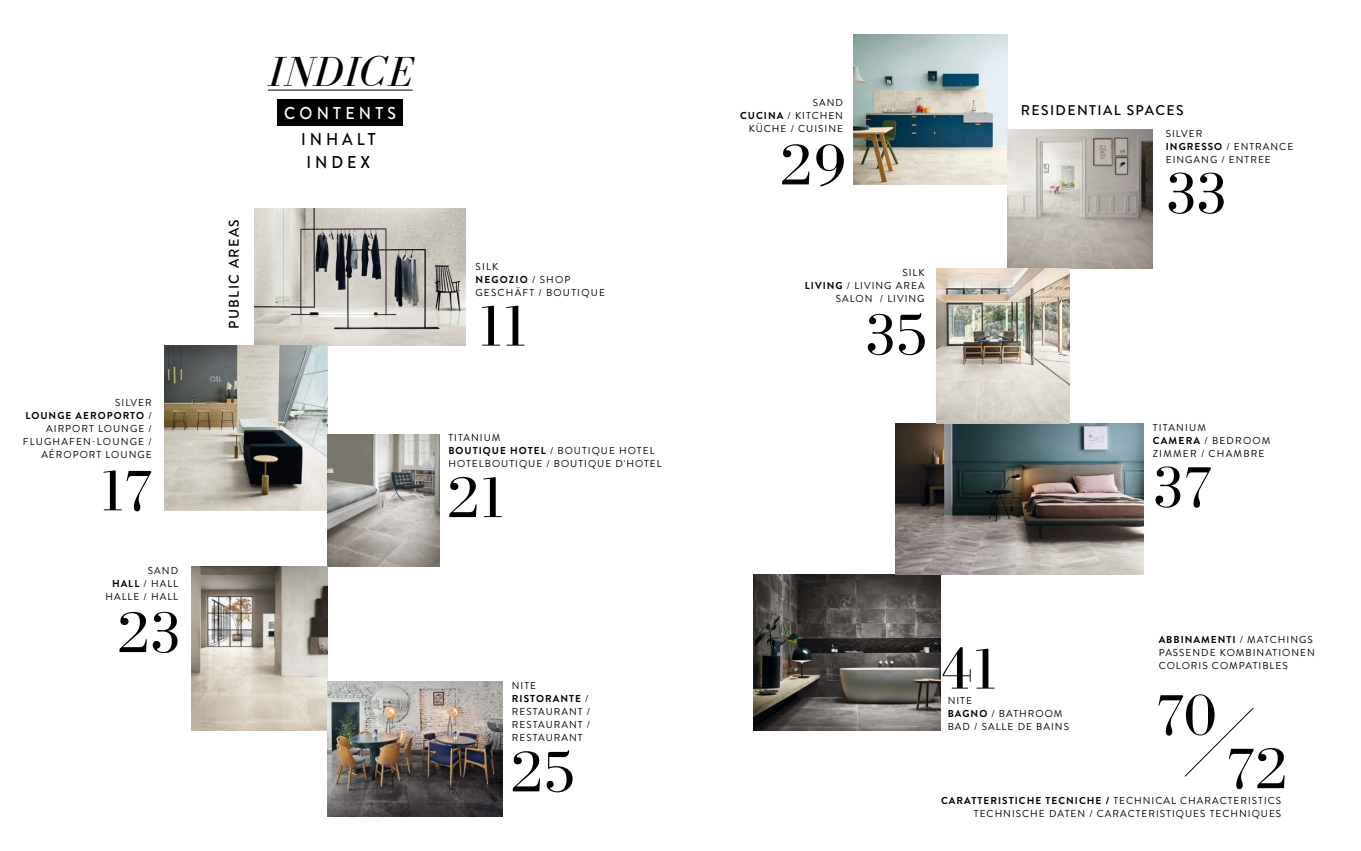
<style>
.page{position:relative;width:1361px;height:851px;background:#fff}
.page>*{position:absolute;margin:0;border:0;box-sizing:border-box;transform-origin:0 0}
.t1{font:60px "Bodoni FLF";letter-spacing:-.035em;color:#000}
.t2{font:italic 43.2px "Bodoni FLF";color:#000}
.t3{font:500 17px/23.2px "Brandon Grotesque";letter-spacing:.25em;color:#000;text-align:center;scale:.94 1}
.t4{font:500 17px "Brandon Grotesque";letter-spacing:.27em;color:#fff;scale:.94 1}
.t5{font:500 14px "Brandon Grotesque";letter-spacing:.1em;color:#000}
.t6{font:10px/13px "Brandon Grotesque";letter-spacing:.1em;color:#000}
.t7{font:10px/13px "Brandon Grotesque";letter-spacing:.12em;color:#000}
.s1{font-weight:700}
</style>
<div class="page">
<svg style="left:1184px;top:707px;width:70px;height:70px"></svg>
<hr style="left:268px;top:90px;width:144px;height:1px;background:#000">
<img style="left:254px;top:209px;width:211px;height:136px">
<img style="left:853px;top:34px;width:154px;height:150px">
<img style="left:164px;top:345px;width:163px;height:165px">
<div style="left:277px;top:100px;width:126px;height:26px;background:#000"></div>
<img style="left:754px;top:574px;width:186px;height:156px">
<img style="left:327px;top:434px;width:112px;height:132px">
<img style="left:192px;top:566px;width:136px;height:164px">
<img style="left:328px;top:681px;width:174px;height:135px">
<img style="left:1007px;top:130px;width:145px;height:139px">
<img style="left:896px;top:424px;width:247px;height:150px">
<img style="left:936px;top:269px;width:133px;height:155px">
<p class="t6" style="left:23px;top:396px;width:130px;text-align:right">SILVER<br><span class="s1">LOUNGE AEROPORTO</span> /<br>AIRPORT LOUNGE /<br>FLUGHAFEN-LOUNGE /<br>AÉROPORT LOUNGE</p>
<h1 class="t1" style="left:96px;top:458px;width:60px">17</h1>
<p class="t6" style="left:105px;top:563px;width:74px;text-align:right">SAND<br><span class="s1">HALL</span> / HALL<br>HALLE / HALL</p>
<h1 class="t1" style="left:117px;top:599px;width:65px">23</h1>
<h3 class="t5" style="left:224px;top:329px;width:111px;rotate:-90deg">PUBLIC AREAS</h3>
<h2 class="t2" style="left:268px;top:48px;width:146px">INDICE</h2>
<p class="t6" style="left:740px;top:96px;width:104px;text-align:right">SAND<br><span class="s1">CUCINA</span> / KITCHEN<br>KÜCHE / CUISINE</p>
<h1 class="t1" style="left:780px;top:132px;width:67px">29</h1>
<h3 class="t5" style="left:1020px;top:100px;width:164px">RESIDENTIAL SPACES</h3>
<h3 class="t4" style="left:284px;top:101px;width:121px">CONTENTS</h3>
<h3 class="t3" style="left:301px;top:128px;width:81px">INHALT<br>INDEX</h3>
<p class="t6" style="left:1166px;top:127px;width:129px">SILVER<br><span class="s1">INGRESSO</span> / ENTRANCE<br>EINGANG / ENTREE</p>
<h1 class="t1" style="left:1164px;top:160px;width:64px">33</h1>
<p class="t7" style="left:475px;top:260px;width:131px">SILK<br><span class="s1">NEGOZIO</span> / SHOP<br>GESCHÄFT / BOUTIQUE</p>
<h1 class="t1" style="left:474px;top:293px;width:58px">11</h1>
<p class="t6" style="left:448px;top:431px;width:215px">TITANIUM<br><span class="s1">BOUTIQUE HOTEL</span> / BOUTIQUE HOTEL<br>HOTELBOUTIQUE / BOUTIQUE D'HOTEL</p>
<h1 class="t1" style="left:447px;top:464px;width:62px">21</h1>
<p class="t6" style="left:805px;top:266px;width:121px;text-align:right">SILK<br><span class="s1">LIVING</span> / LIVING AREA<br>SALON / LIVING</p>
<h1 class="t1" style="left:863px;top:302px;width:65px">35</h1>
<p class="t7" style="left:1152px;top:421px;width:119px">TITANIUM<br><span class="s1">CAMERA</span> / BEDROOM<br>ZIMMER / CHAMBRE</p>
<h1 class="t1" style="left:1151px;top:454px;width:64px">37</h1>
<p class="t6" style="left:512px;top:678px;width:80px">NITE<br><span class="s1">RISTORANTE</span> /<br>RESTAURANT /<br>RESTAURANT /<br>RESTAURANT</p>
<h1 class="t1" style="left:510px;top:738px;width:66px">25</h1>
<h1 class="t1" style="left:940px;top:636px;width:62px">41</h1>
<p class="t6" style="left:947px;top:694px;width:123px">NITE<br><span class="s1">BAGNO</span> / BATHROOM<br>BAD / SALLE DE BAINS</p>
<p class="t6" style="left:1158px;top:633px;width:158px"><span class="s1">ABBINAMENTI</span> / MATCHINGS<br>PASSENDE KOMBINATIONEN<br>COLORIS COMPATIBLES</p>
<h1 class="t1" style="left:1154px;top:682px;width:64px">70</h1>
<h1 class="t1" style="left:1224px;top:735px;width:64px">72</h1>
<p class="t6" style="left:941px;top:794px;width:342px;text-align:right"><span class="s1">CARATTERISTICHE TECNICHE /</span> TECHNICAL CHARACTERISTICS<br>TECHNISCHE DATEN / CARACTERISTIQUES TECHNIQUES</p>
</div>
